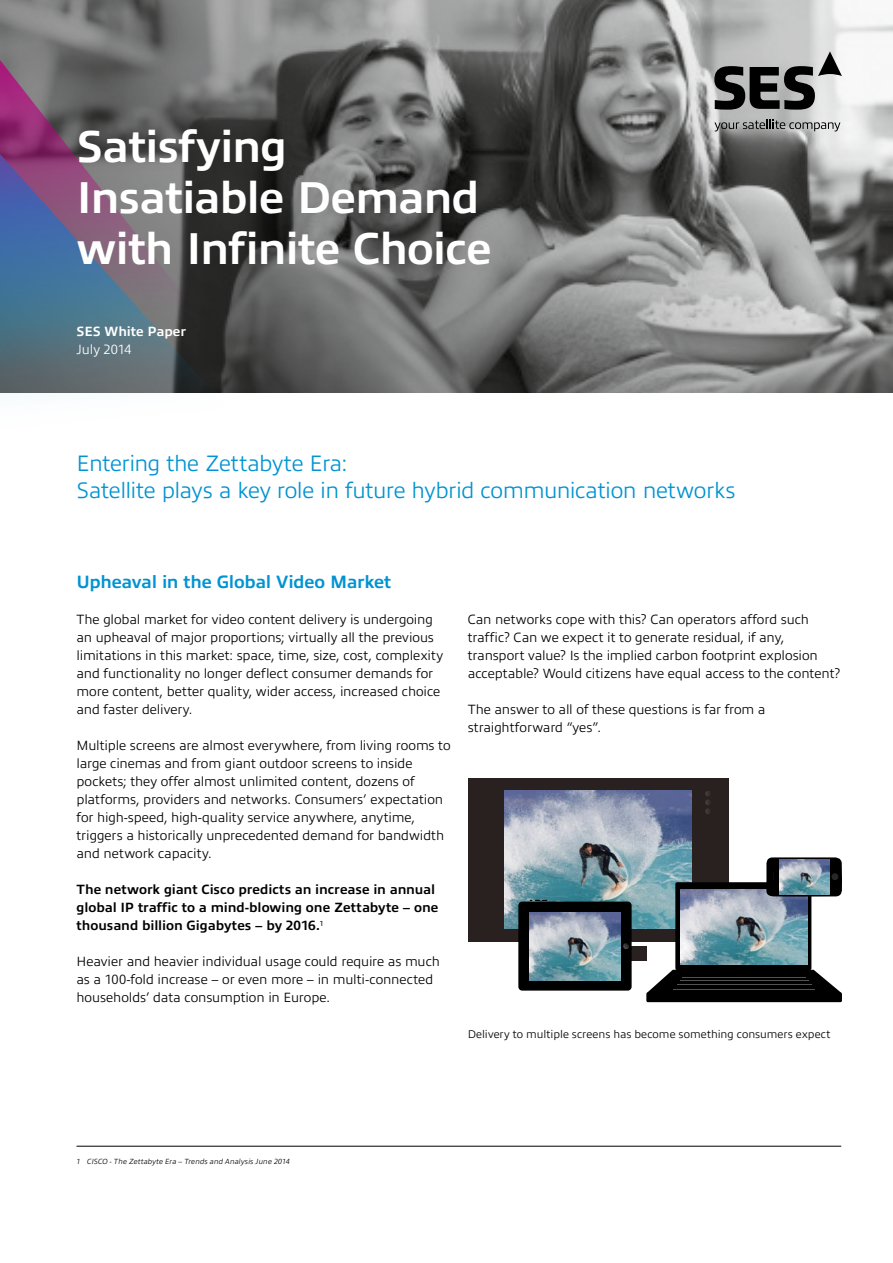
<style>
.page{position:relative;width:893px;height:1263px;background:#fff}
.page>*{position:absolute;margin:0;border:0;box-sizing:border-box;transform-origin:0 0}
.t1{font:700 45px/51px "SES Allumi";letter-spacing:-.02em;color:#fff}
.t2{font:300 22.5px/27px "SES Allumi";letter-spacing:-.02em;color:#0093d2}
.t3{font:700 18px "SES Allumi";letter-spacing:-.015em;color:#0093d2}
.t4{font:300 13.5px/18px "SES Allumi";letter-spacing:-.005em;color:#000}
.t5{font:700 13.5px/18px "SES Allumi";color:#000}
.t6{font:700 13.5px "SES Allumi";letter-spacing:-.005em;color:#fff}
.t7{font:300 13.5px "SES Allumi";letter-spacing:-.015em;color:#fff}
.t8{font:300 11.25px "SES Allumi";letter-spacing:.005em;color:#000}
.t9{font:italic 300 7.5px "SES Allumi";letter-spacing:.005em;color:#000}
</style>
<div class="page">
<svg style="left:0;top:0;width:893px;height:393px;background:#797979"></svg>
<svg style="left:0;top:154px;width:236px;height:240px;background:#484f52"></svg>
<svg style="left:0;top:60px;width:209px;height:286px;background:#626074"></svg>
<div style="left:468px;top:778px;width:261px;height:164px;background:#28211f"></div>
<div style="left:646px;top:992px;width:196px;height:10px;background:#000;border-radius:2px"></div>
<svg style="left:505px;top:791px;width:337px;height:202px"></svg>
<img style="left:530px;top:912px;width:90px;height:68px">
<hr style="left:77px;top:1146px;width:764px;height:1px;background:#000">
<svg style="left:714px;top:120px;width:126px;height:11px"></svg>
<svg style="left:714px;top:51px;width:128px;height:59px;background:#7d7d7e"></svg>
<h1 class="t1" style="left:77px;top:117px;width:417px">Satisfying<br>Insatiable Demand with Infinite Choice</h1>
<p class="t6" style="left:77px;top:321px;width:111px">SES White Paper</p>
<p class="t7" style="left:77px;top:340px;width:56px">July 2014</p>
<h2 class="t2" style="left:77px;top:448px;width:661px">Entering the Zettabyte Era:<br>Satellite plays a key role in future hybrid communication networks</h2>
<h3 class="t3" style="left:77px;top:569px;width:316px">Upheaval in the Global Video Market</h3>
<p class="t4" style="left:77px;top:609px;width:368px">The global market for video content delivery is undergoing an upheaval of major proportions; virtually all the previous limitations in this market: space, time, size, cost, complexity and functionality no longer deflect consumer demands for more content, better quality, wider access, increased choice and faster delivery.</p>
<p class="t4" style="left:77px;top:735px;width:376px">Multiple screens are almost everywhere, from living rooms to large cinemas and from giant outdoor screens to inside pockets; they offer almost unlimited content, dozens of platforms, providers and networks. Consumers’ expectation for high-speed, high-quality service anywhere, anytime, triggers a historically unprecedented demand for bandwidth and network capacity.</p>
<p class="t5" style="left:77px;top:879px;width:363px">The network giant Cisco predicts an increase in annual global IP traffic to a mind-blowing one Zettabyte – one thousand billion Gigabytes – by 2016.<sup>1</sup></p>
<p class="t4" style="left:77px;top:951px;width:365px">Heavier and heavier individual usage could require as much as a 100-fold increase – or even more – in multi-connected households’ data consumption in Europe.</p>
<p class="t4" style="left:468px;top:609px;width:374px">Can networks cope with this? Can operators afford such traffic? Can we expect it to generate residual, if any, transport value? Is the implied carbon footprint explosion acceptable? Would citizens have equal access to the content?</p>
<p class="t4" style="left:468px;top:699px;width:299px">The answer to all of these questions is far from a straightforward “yes”.</p>
<p class="t8" style="left:468px;top:1026px;width:364px">Delivery to multiple screens has become something consumers expect</p>
<p class="t9" style="left:77px;top:1156px;width:215px">1 CISCO - The Zettabyte Era – Trends and Analysis June 2014</p>
</div>
